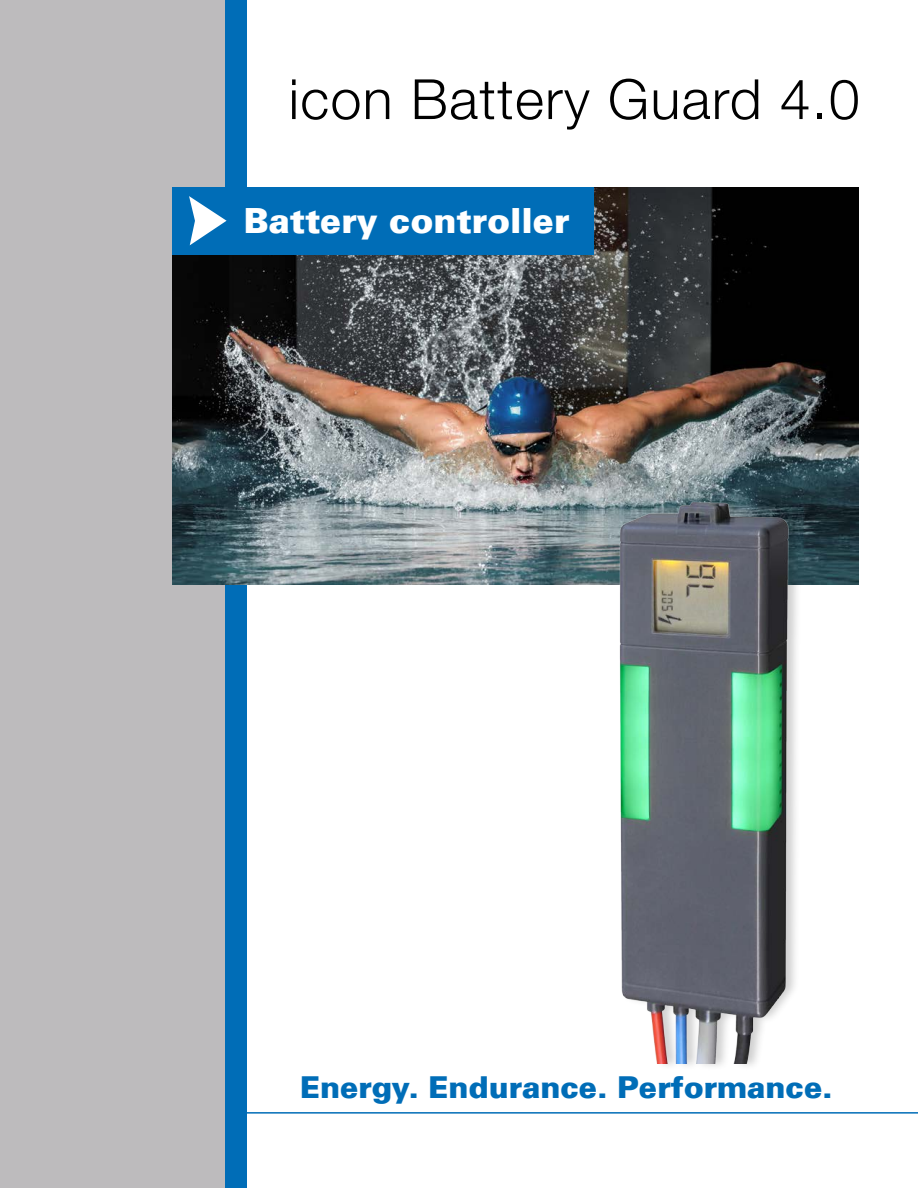
<style>
.page{position:relative;width:918px;height:1188px;background:#fff}
.page>*{position:absolute;margin:0;border:0;box-sizing:border-box;transform-origin:0 0}
.t1{font:300 55.5px "Helvetica Neue";letter-spacing:.025em;color:#000}
.t2{font:900 34.5px "Univers";color:#fff}
.t3{font:900 30px "Univers";color:#006db7}
</style>
<div class="page">
<hr style="left:0;top:1112px;width:918px;height:2px;background:#006db7">
<div style="left:0;top:0;width:225px;height:1188px;background:#bdbbbd"></div>
<div style="left:225px;top:0;width:22px;height:1188px;background:#006db7"></div>
<img style="left:172px;top:187px;width:686px;height:397px">
<img style="left:560px;top:461px;width:282px;height:603px">
<div style="left:172px;top:187px;width:421px;height:67px;background:#006db7"></div>
<svg style="left:189px;top:196px;width:38px;height:49px"></svg>
<h1 class="t1" style="left:289px;top:55px;width:573px">icon Battery Guard 4.0</h1>
<p class="t2" style="left:244px;top:198px;width:327px">Battery controller</p>
<p class="t3" style="left:300px;top:1067px;width:534px">Energy. Endurance. Performance.</p>
</div>
